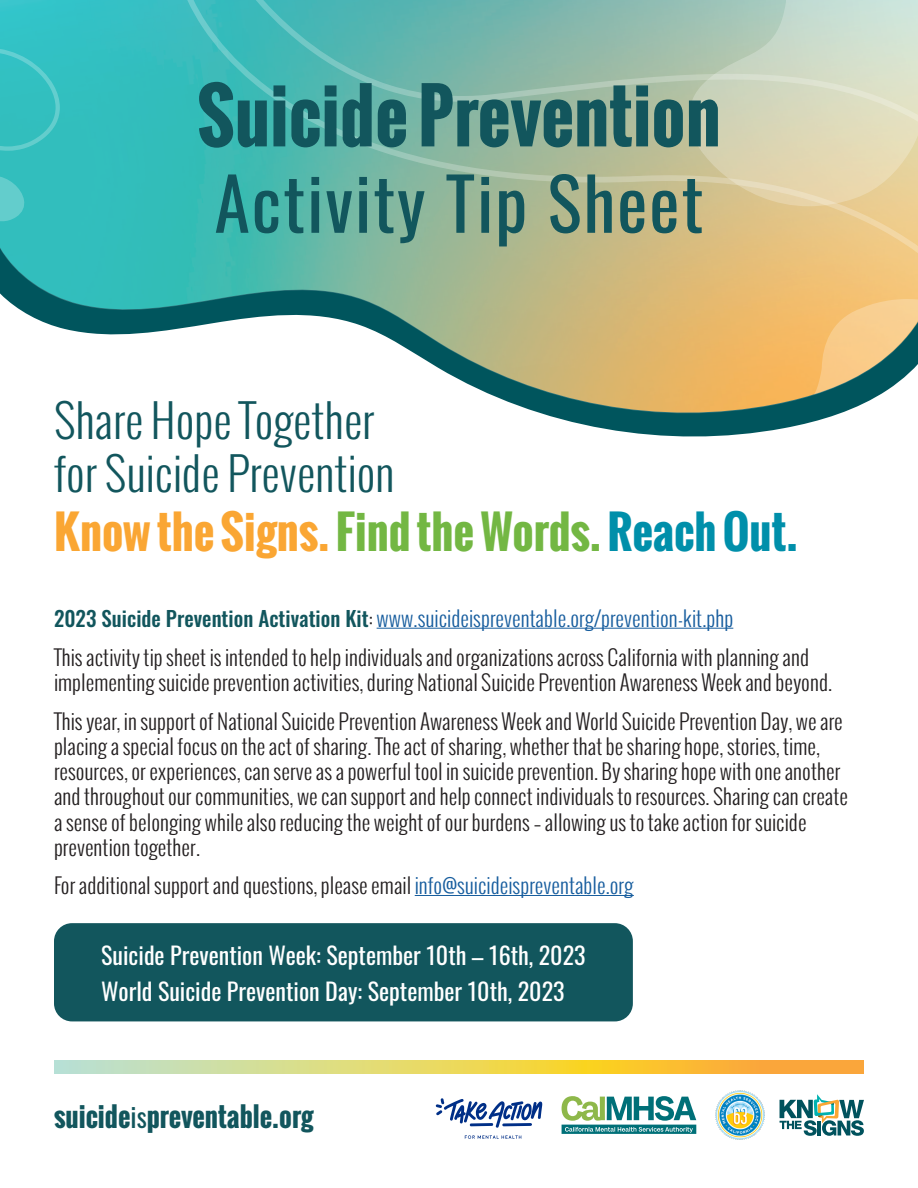
<style>
.page{position:relative;width:918px;height:1188px;background:#fff}
.page>*{position:absolute;margin:0;border:0;box-sizing:border-box;transform-origin:0 0}
.t1{font:700 72px/86.4px "Oswald";color:#12565d}
.t2{font:300 45px/52.5px "Oswald";color:#12565d}
.t3{font:700 45px "Oswald";color:#faa633}
.t4{font:700 27px "Oswald";color:#12565d}
.t5{font:24px "Oswald";color:#fff}
.t6{font:300 21px/25.2px "Oswald";color:#231f20}
.t7{font:300 21px "Oswald";color:#175d9e}
.s1{font-weight:400}
.s2{color:#73b743}
.s3{color:#008faa}
.s4{font-weight:500;color:#12565d}
.s5{color:#231f20}
.s6{color:#175d9e}
</style>
<div class="page">
<svg style="left:0;top:0;width:152px;height:335px;fill:#32bebd"></svg>
<svg style="left:152px;top:0;width:766px;height:427px"></svg>
<svg style="left:0;top:176px;width:25px;height:53px"></svg>
<svg style="left:0;top:48px;width:60px;height:103px"></svg>
<svg style="left:724px;top:299px;width:194px;height:128px"></svg>
<svg style="left:688px;top:0;width:230px;height:206px"></svg>
<div style="left:54px;top:923px;width:579px;height:98px;background:#12565d;border-radius:18px"></div>
<hr style="left:377px;top:628px;width:356px;height:1px;background:#175d9e">
<hr style="left:415px;top:895px;width:219px;height:1px;background:#175d9e">
<img style="left:716px;top:1091px;width:48px;height:48px">
<svg style="left:562px;top:1096px;width:134px;height:38px"></svg>
<svg style="left:780px;top:1094px;width:84px;height:42px"></svg>
<svg style="left:436px;top:1098px;width:106px;height:30px"></svg>
<svg style="left:465px;top:1135px;width:56px;height:4px"></svg>
<svg style="left:54px;top:1060px;width:810px;height:14px"></svg>
<p class="t1" style="left:197px;top:72px;width:525px">Suicide Prevention<br><span class="s1">Activity Tip Sheet</span></p>
<p class="t2" style="left:54px;top:394px;width:342px">Share Hope Together for Suicide Prevention</p>
<p class="t3" style="left:54px;top:498px;width:745px">Know the Signs. <span class="s2">Find the Words.</span> <span class="s3">Reach Out.</span></p>
<p class="t7" style="left:54px;top:604px;width:681px"><span class="s4">2023 Suicide Prevention Activation Kit</span><span class="s5">:</span> www.suicideispreventable.org/prevention-kit.php</p>
<p class="t6" style="left:54px;top:644px;width:780px">This activity tip sheet is intended to help individuals and organizations across California with planning and implementing suicide prevention activities, during National Suicide Prevention Awareness Week and beyond.</p>
<p class="t6" style="left:54px;top:708px;width:796px">This year, in support of National Suicide Prevention Awareness Week and World Suicide Prevention Day, we are placing a special focus on the act of sharing. The act of sharing, whether that be sharing hope, stories, time, resources, or experiences, can serve as a powerful tool in suicide prevention. By sharing hope with one another and throughout our communities, we can support and help connect individuals to resources. Sharing can create a sense of belonging while also reducing the weight of our burdens – allowing us to take action for suicide prevention together.</p>
<p class="t6" style="left:54px;top:873px;width:581px">For additional support and questions, please email <span class="s6">info@suicideispreventable.org</span></p>
<p class="t5" style="left:101px;top:934px;width:486px">Suicide Prevention Week: September 10th – 16th, 2023</p>
<p class="t5" style="left:101px;top:970px;width:465px">World Suicide Prevention Day: September 10th, 2023</p>
<p class="t4" style="left:54px;top:1097px;width:261px">suicide<span class="s1">is</span>preventable.org</p>
</div>
